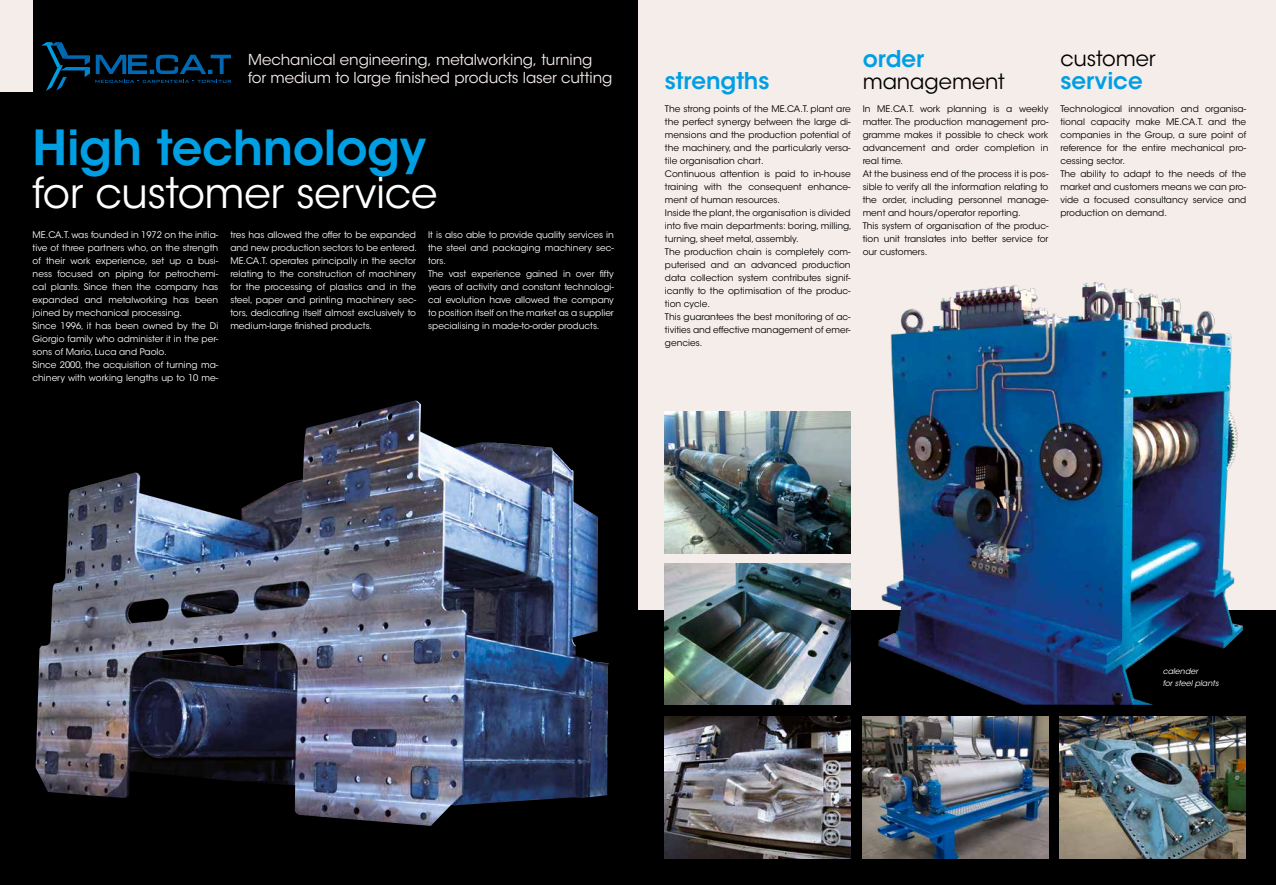
<style>
.page{position:relative;width:1276px;height:885px;background:#fff}
.page>*{position:absolute;margin:0;border:0;box-sizing:border-box;transform-origin:0 0}
.t1{font:600 48px "ITC Avant Garde Std";letter-spacing:-.01em;color:#009fe3}
.t2{font:42px "ITC Avant Garde Std";letter-spacing:-.01em;color:#fff}
.t3{font:600 23px "ITC Avant Garde Std";letter-spacing:-.005em;color:#009fe3}
.t4{font:21px "ITC Avant Garde Std";letter-spacing:-.005em;color:#000}
.t5{font:15px/18px "ITC Avant Garde Std";letter-spacing:-.01em;color:#f5edea}
.t6{font:9px/13px "ITC Avant Garde Std";color:#000}
.t7{font:9px/13px "ITC Avant Garde Std";color:#fff}
.t8{font:italic 8px/12px "ITC Avant Garde Std";color:#fff}
</style>
<div class="page">
<div style="left:0;top:0;width:638px;height:884px;background:#000"></div>
<div style="left:638px;top:0;width:638px;height:884px;background:#000"></div>
<div style="left:638px;top:0;width:638px;height:609px;background:#f5edea"></div>
<div style="left:0;top:0;width:33px;height:91px;background:#f5edea"></div>
<img style="left:1059px;top:716px;width:186px;height:142px">
<img style="left:862px;top:716px;width:186px;height:142px">
<svg style="left:41px;top:42px;width:189px;height:49px"></svg>
<img style="left:36px;top:400px;width:573px;height:425px">
<img style="left:665px;top:563px;width:186px;height:141px">
<img style="left:665px;top:411px;width:186px;height:142px">
<img style="left:665px;top:716px;width:186px;height:142px">
<img style="left:851px;top:282px;width:425px;height:422px">
<h3 class="t5" style="left:248px;top:51px;width:366px">Mechanical engineering, metalworking, turning for medium to large finished products laser cutting</h3>
<h1 class="t1" style="left:33px;top:117px;width:395px">High technology</h1>
<h2 class="t2" style="left:33px;top:167px;width:406px">for customer service</h2>
<p class="t7" style="left:33px;top:228px;width:187px">ME.CA.T. was founded in 1972 on the initia&shy;tive of three partners who, on the strength of their work experience, set up a busi&shy;ness focused on piping for petrochemi&shy;cal plants. Since then the company has expanded and metalworking has been joined by mechanical processing.<br>Since 1996, it has been owned by the Di Giorgio family who administer it in the per&shy;sons of Mario, Luca and Paolo.<br>Since 2000, the acquisition of turning ma&shy;chinery with working lengths up to 10 me-</p>
<p class="t7" style="left:230px;top:228px;width:188px;text-align:justify">tres has allowed the offer to be expanded and new production sectors to be entered.<br>ME.CA.T. operates principally in the sector relating to the construction of machinery for the processing of plastics and in the steel, paper and printing machinery sec&shy;tors, dedicating itself almost exclusively to medium-large finished products.</p>
<p class="t7" style="left:428px;top:228px;width:187px">It is also able to provide quality services in the steel and packaging machinery sec&shy;tors.<br>The vast experience gained in over fifty years of activity and constant technologi&shy;cal evolution have allowed the company to position itself on the market as a supplier specialising in made-to-order products.</p>
<h3 class="t3" style="left:665px;top:66px;width:106px">strengths</h3>
<h3 class="t3" style="left:862px;top:44px;width:63px">order</h3>
<h3 class="t4" style="left:862px;top:69px;width:144px">management</h3>
<h3 class="t4" style="left:1060px;top:46px;width:97px">customer</h3>
<h3 class="t3" style="left:1060px;top:66px;width:84px">service</h3>
<p class="t6" style="left:665px;top:102px;width:188px">The strong points of the ME.CA.T. plant are the perfect synergy between the large di&shy;mensions and the production potential of the machinery, and the particularly versa&shy;tile organisation chart.<br>Continuous attention is paid to in-house training with the consequent enhance&shy;ment of human resources.<br>Inside the plant, the organisation is divided into five main departments: boring, milling, turning, sheet metal, assembly.<br>The production chain is completely com&shy;puterised and an advanced production data collection system contributes signif&shy;icantly to the optimisation of the produc&shy;tion cycle.<br>This guarantees the best monitoring of ac&shy;tivities and effective management of emer&shy;gencies.</p>
<p class="t6" style="left:862px;top:102px;width:187px">In ME.CA.T. work planning is a weekly matter. The production management pro&shy;gramme makes it possible to check work advancement and order completion in real time.<br>At the business end of the process it is pos&shy;sible to verify all the information relating to the order, including personnel manage&shy;ment and hours/operator reporting.<br>This system of organisation of the produc&shy;tion unit translates into better service for our customers.</p>
<p class="t6" style="left:1060px;top:102px;width:187px">Technological innovation and organisa&shy;tional capacity make ME.CA.T. and the companies in the Group, a sure point of reference for the entire mechanical pro&shy;cessing sector.<br>The ability to adapt to the needs of the market and customers means we can pro&shy;vide a focused consultancy service and production on demand.</p>
<p class="t8" style="left:1162px;top:665px;width:57px">calender<br>for steel plants</p>
</div>
